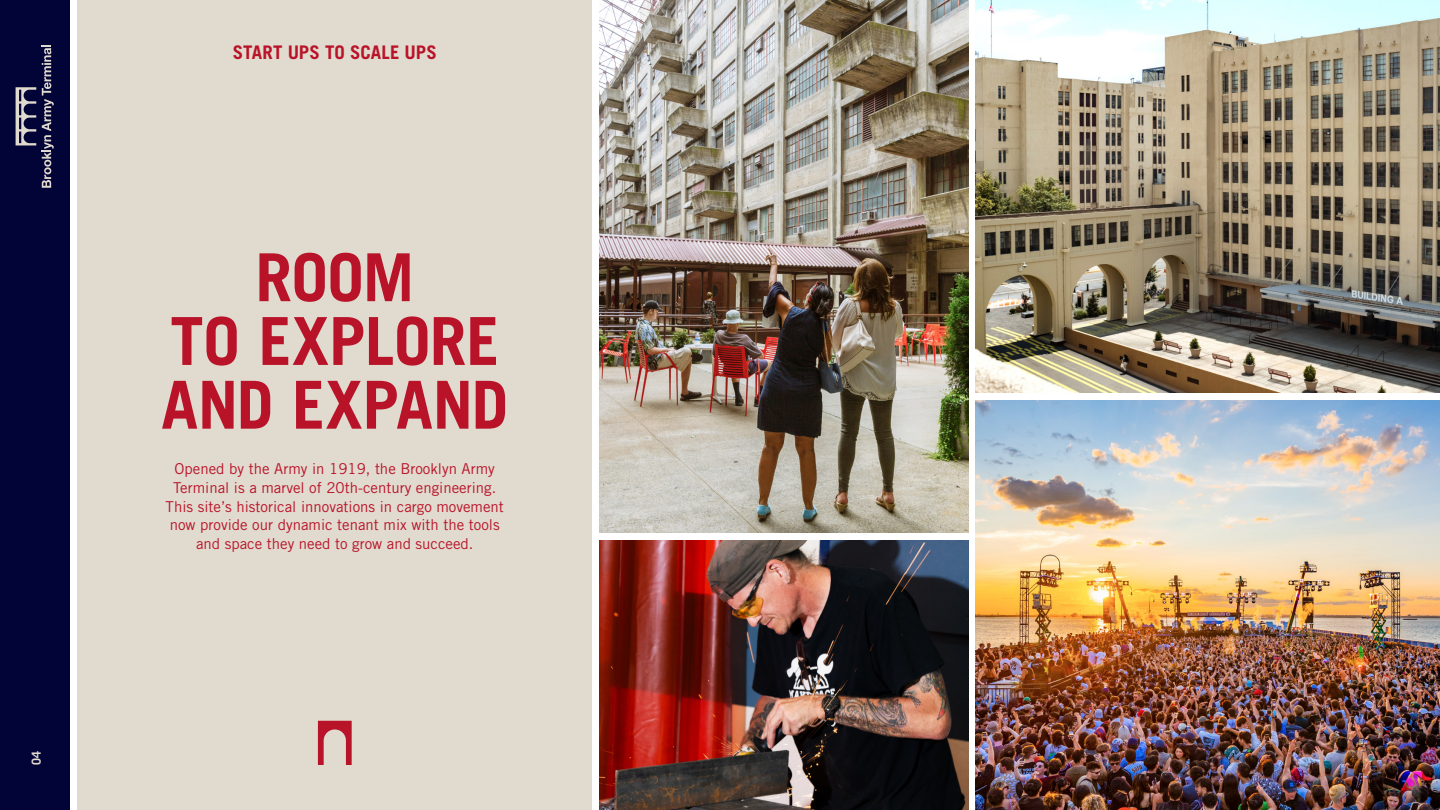
<style>
.page{position:relative;width:1440px;height:810px;background:#fff}
.page>*{position:absolute;margin:0;border:0;box-sizing:border-box;transform-origin:0 0}
.t1{font:700 66.25px/63.8px "Trade Gothic LT Pro";letter-spacing:-.005em;color:#b91329;text-align:center}
.t2{font:700 18.75px "Trade Gothic LT Pro";letter-spacing:.005em;color:#b91329}
.t3{font:15px/18.8px "Trade Gothic LT Pro";color:#b91329;text-align:center}
.t4{font:700 12.5px "Trade Gothic LT Pro";color:#e1dace}
</style>
<div class="page">
<div style="left:0;top:0;width:69px;height:810px;background:#020337"></div>
<svg style="left:42px;top:45px;width:12px;height:143px"></svg>
<svg style="left:16px;top:87px;width:20px;height:59px"></svg>
<img style="left:599px;top:1px;width:369px;height:532px">
<img style="left:599px;top:540px;width:369px;height:270px">
<img style="left:976px;top:401px;width:464px;height:409px">
<img style="left:976px;top:0;width:464px;height:393px">
<div style="left:78px;top:0;width:514px;height:810px;background:#e1dace"></div>
<svg style="left:318px;top:721px;width:34px;height:44px"></svg>
<p class="t4" style="left:29px;top:765px;width:16px;rotate:-90deg">04</p>
<p class="t2" style="left:233px;top:40px;width:205px">START UPS TO SCALE UPS</p>
<p class="t1" style="left:161px;top:245px;width:349px">ROOM<br>TO EXPLORE<br>AND EXPAND</p>
<p class="t3" style="left:166px;top:459px;width:340px">Opened by the Army in 1919, the Brooklyn Army Terminal is a marvel of 20th-century engineering.<br>This site’s historical innovations in cargo movement now provide our dynamic tenant mix with the tools and space they need to grow and succeed.</p>
</div>
